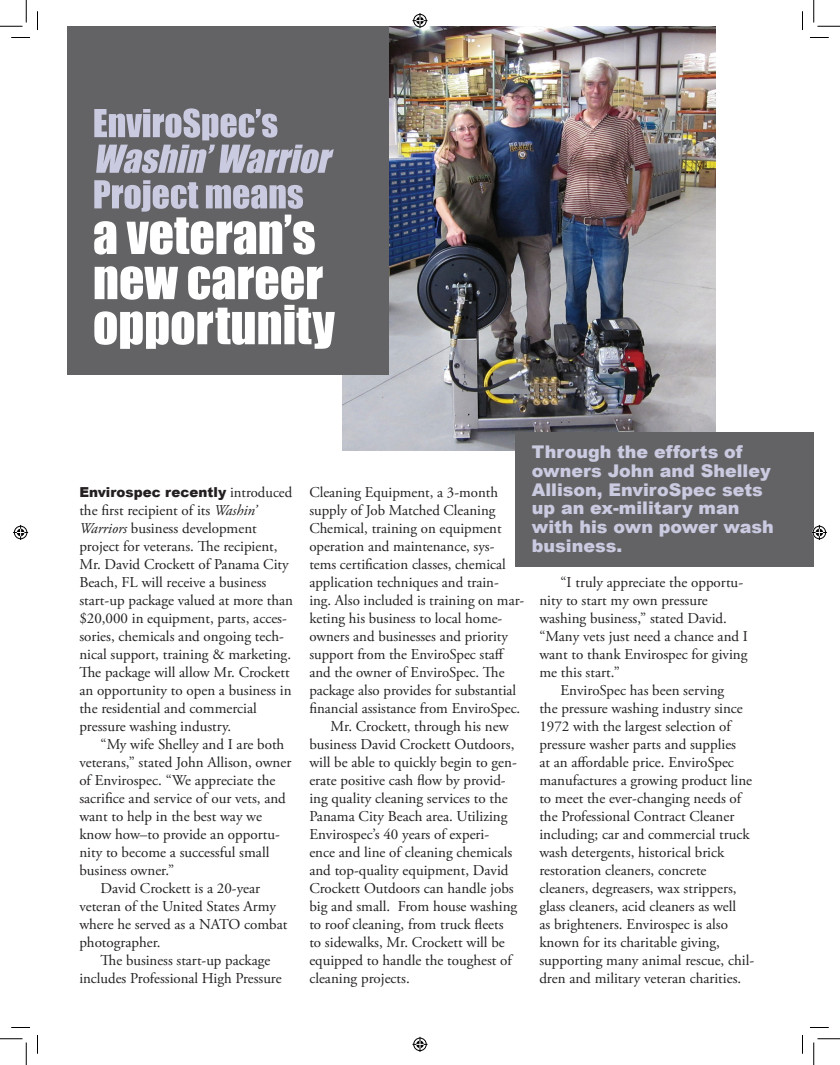
<style>
.page{position:relative;width:840px;height:1065px;background:#fff}
.page>*{position:absolute;margin:0;border:0;box-sizing:border-box;transform-origin:0 0}
.t1{font:900 17.5px/18.8px "Arial";color:#cacae1}
.t2{font:15px/18px "Adobe Garamond Pro";color:#231f20}
.t3{font:900 13.75px "Arial";color:#231f20}
.s1{font-family:"Adobe Garamond Pro";font-weight:400;font-size:15px}
.s2{font-style:italic}
</style>
<div class="page">
<img style="left:343px;top:26px;width:372px;height:425px">
<div style="left:67px;top:26px;width:322px;height:349px;background:#636366"></div>
<svg style="left:94px;top:108px;width:240px;height:65px"></svg>
<svg style="left:94px;top:266px;width:241px;height:83px"></svg>
<svg style="left:94px;top:180px;width:221px;height:75px"></svg>
<div style="left:515px;top:432px;width:299px;height:135px;background:#636366"></div>
<svg style="left:11px;top:37px;width:19px;height:1px"></svg>
<svg style="left:810px;top:37px;width:19px;height:1px"></svg>
<svg style="left:11px;top:1027px;width:19px;height:1px"></svg>
<svg style="left:810px;top:1027px;width:19px;height:1px"></svg>
<svg style="left:37px;top:11px;width:1px;height:19px"></svg>
<svg style="left:37px;top:1035px;width:1px;height:19px"></svg>
<svg style="left:802px;top:11px;width:1px;height:19px"></svg>
<svg style="left:802px;top:1035px;width:1px;height:19px"></svg>
<svg style="left:0;top:0;width:27px;height:27px"></svg>
<svg style="left:0;top:1039px;width:27px;height:26px"></svg>
<svg style="left:814px;top:0;width:26px;height:27px"></svg>
<svg style="left:814px;top:1039px;width:26px;height:26px"></svg>
<svg style="left:412px;top:13px;width:16px;height:15px"></svg>
<svg style="left:412px;top:1037px;width:16px;height:15px"></svg>
<svg style="left:13px;top:525px;width:15px;height:15px"></svg>
<svg style="left:812px;top:525px;width:15px;height:15px"></svg>
<p class="t3" style="left:79px;top:482px;width:214px">Envirospec recently <span class="s1">introduced</span></p>
<p class="t2" style="left:79px;top:501px;width:215px">the first recipient of its <span class="s2">Washin’ Warriors</span> business development project for veterans. The recipient, Mr. David Crockett of Panama City Beach, FL will receive a business start-up package valued at more than $20,000 in equipment, parts, acces&shy;sories, chemicals and ongoing tech&shy;nical support, training &amp; marketing.<br>The package will allow Mr. Crockett an opportunity to open a business in the residential and commercial pressure washing industry.</p>
<p class="t2" style="left:101px;top:735px;width:185px">“My wife Shelley and I are both</p>
<p class="t2" style="left:79px;top:753px;width:214px">veterans,” stated John Allison, owner</p>
<p class="t2" style="left:79px;top:771px;width:198px">of Envirospec. “We appreciate the</p>
<p class="t2" style="left:79px;top:789px;width:208px">sacrifice and service of our vets, and</p>
<p class="t2" style="left:79px;top:807px;width:184px">want to help in the best way we</p>
<p class="t2" style="left:79px;top:825px;width:202px">know how–to provide an opportu-</p>
<p class="t2" style="left:79px;top:843px;width:192px">nity to become a successful small</p>
<p class="t2" style="left:79px;top:861px;width:96px">business owner.”</p>
<p class="t2" style="left:101px;top:879px;width:161px">David Crockett is a 20-year</p>
<p class="t2" style="left:79px;top:897px;width:198px">veteran of the United States Army</p>
<p class="t2" style="left:79px;top:915px;width:210px">where he served as a NATO combat</p>
<p class="t2" style="left:79px;top:933px;width:83px">photographer.</p>
<p class="t2" style="left:101px;top:951px;width:171px">The business start-up package</p>
<p class="t2" style="left:79px;top:969px;width:204px">includes Professional High Pressure</p>
<p class="t1" style="left:532px;top:442px;width:244px">Through the efforts of owners John and Shelley<br>Allison, EnviroSpec sets up an ex-military man with his own power wash business.</p>
<p class="t2" style="left:309px;top:483px;width:190px">Cleaning Equipment, a 3-month</p>
<p class="t2" style="left:309px;top:501px;width:188px">supply of Job Matched Cleaning</p>
<p class="t2" style="left:309px;top:519px;width:194px">Chemical, training on equipment</p>
<p class="t2" style="left:309px;top:537px;width:187px">operation and maintenance, sys-</p>
<p class="t2" style="left:309px;top:555px;width:198px">tems certification classes, chemical</p>
<p class="t2" style="left:309px;top:573px;width:191px">application techniques and train-</p>
<p class="t2" style="left:309px;top:591px;width:217px">ing. Also included is training on mar-</p>
<p class="t2" style="left:309px;top:609px;width:195px">keting his business to local home-</p>
<p class="t2" style="left:309px;top:627px;width:200px">owners and businesses and priority</p>
<p class="t2" style="left:309px;top:645px;width:197px">support from the EnviroSpec staff</p>
<p class="t2" style="left:309px;top:663px;width:197px">and the owner of EnviroSpec. The</p>
<p class="t2" style="left:309px;top:681px;width:208px">package also provides for substantial</p>
<p class="t2" style="left:309px;top:699px;width:212px">financial assistance from EnviroSpec.</p>
<p class="t2" style="left:331px;top:717px;width:180px">Mr. Crockett, through his new</p>
<p class="t2" style="left:309px;top:735px;width:207px">business David Crockett Outdoors,</p>
<p class="t2" style="left:309px;top:753px;width:209px">will be able to quickly begin to gen-</p>
<p class="t2" style="left:309px;top:771px;width:198px">erate positive cash flow by provid-</p>
<p class="t2" style="left:309px;top:789px;width:200px">ing quality cleaning services to the</p>
<p class="t2" style="left:309px;top:807px;width:200px">Panama City Beach area. Utilizing</p>
<p class="t2" style="left:309px;top:825px;width:181px">Envirospec’s 40 years of experi-</p>
<p class="t2" style="left:309px;top:843px;width:205px">ence and line of cleaning chemicals</p>
<p class="t2" style="left:309px;top:861px;width:201px">and top-quality equipment, David</p>
<p class="t2" style="left:309px;top:879px;width:206px">Crockett Outdoors can handle jobs</p>
<p class="t2" style="left:309px;top:897px;width:209px">big and small. From house washing</p>
<p class="t2" style="left:309px;top:915px;width:196px">to roof cleaning, from truck fleets</p>
<p class="t2" style="left:309px;top:933px;width:197px">to sidewalks, Mr. Crockett will be</p>
<p class="t2" style="left:309px;top:951px;width:204px">equipped to handle the toughest of</p>
<p class="t2" style="left:309px;top:969px;width:102px">cleaning projects.</p>
<p class="t2" style="left:561px;top:573px;width:184px">“I truly appreciate the opportu-</p>
<p class="t2" style="left:539px;top:591px;width:170px">nity to start my own pressure</p>
<p class="t2" style="left:539px;top:609px;width:189px">washing business,” stated David.</p>
<p class="t2" style="left:539px;top:627px;width:210px">“Many vets just need a chance and I</p>
<p class="t2" style="left:539px;top:645px;width:210px">want to thank Envirospec for giving</p>
<p class="t2" style="left:539px;top:663px;width:82px">me this start.”</p>
<p class="t2" style="left:561px;top:681px;width:165px">EnviroSpec has been serving</p>
<p class="t2" style="left:539px;top:699px;width:205px">the pressure washing industry since</p>
<p class="t2" style="left:539px;top:717px;width:193px">1972 with the largest selection of</p>
<p class="t2" style="left:539px;top:735px;width:198px">pressure washer parts and supplies</p>
<p class="t2" style="left:539px;top:753px;width:196px">at an affordable price. EnviroSpec</p>
<p class="t2" style="left:539px;top:771px;width:214px">manufactures a growing product line</p>
<p class="t2" style="left:539px;top:789px;width:203px">to meet the ever-changing needs of</p>
<p class="t2" style="left:539px;top:807px;width:197px">the Professional Contract Cleaner</p>
<p class="t2" style="left:539px;top:825px;width:212px">including; car and commercial truck</p>
<p class="t2" style="left:539px;top:843px;width:187px">wash detergents, historical brick</p>
<p class="t2" style="left:539px;top:861px;width:169px">restoration cleaners, concrete</p>
<p class="t2" style="left:539px;top:879px;width:199px">cleaners, degreasers, wax strippers,</p>
<p class="t2" style="left:539px;top:897px;width:198px">glass cleaners, acid cleaners as well</p>
<p class="t2" style="left:539px;top:915px;width:190px">as brighteners. Envirospec is also</p>
<p class="t2" style="left:539px;top:933px;width:182px">known for its charitable giving,</p>
<p class="t2" style="left:539px;top:951px;width:216px">supporting many animal rescue, chil-</p>
<p class="t2" style="left:539px;top:969px;width:203px">dren and military veteran charities.</p>
</div>
